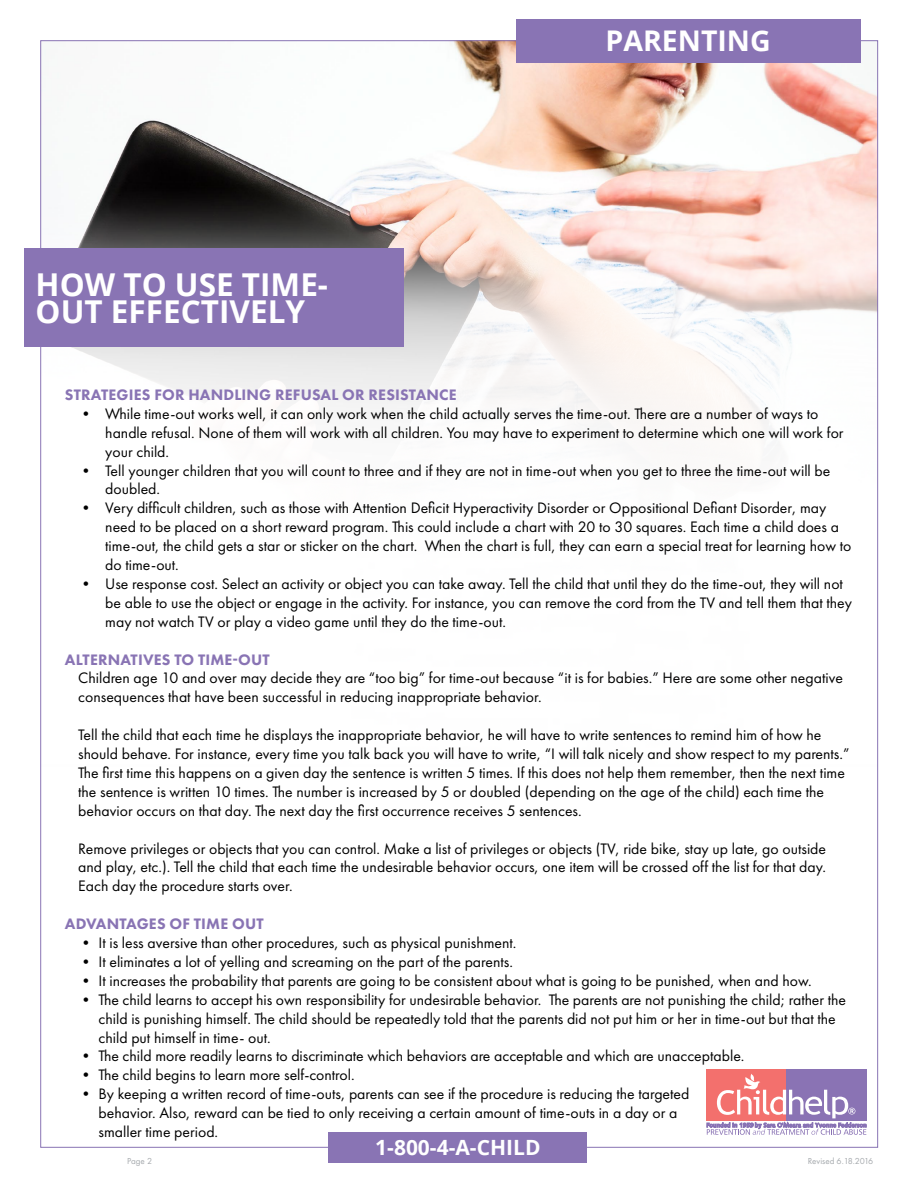
<style>
.page{position:relative;width:918px;height:1188px;background:#fff}
.page>*{position:absolute;margin:0;border:0;box-sizing:border-box;transform-origin:0 0}
.t1{font:700 31.5px/27px "Open Sans";color:#fff}
.t2{font:700 28.5px "Open Sans";color:#fff}
.t3{font:700 21px "Open Sans";color:#fff}
.t4{font:15.75px/18.9px "Futura PT";color:#000}
.t5{font:800 15.75px "Futura PT";letter-spacing:.01em;color:#8974b4}
.t6{font:9px "Futura PT";color:#a5a9ad}
</style>
<div class="page">
<img style="left:44px;top:42px;width:832px;height:389px">
<div style="left:329px;top:1132px;width:258px;height:31px;background:#8974b4"></div>
<div style="left:706px;top:1069px;width:80px;height:52px;background:#f3706d"></div>
<div style="left:786px;top:1069px;width:80px;height:52px;background:#8a73b4"></div>
<svg style="left:707px;top:1074px;width:159px;height:61px"></svg>
<div style="left:25px;top:248px;width:379px;height:99px;background:#8974b4"></div>
<div style="left:516px;top:19px;width:345px;height:44px;background:#8974b4"></div>
<h1 class="t1" style="left:36px;top:270px;width:294px">HOW TO USE TIME-<br>OUT EFFECTIVELY</h1>
<h2 class="t2" style="left:606px;top:21px;width:167px">PARENTING</h2>
<p class="t5" style="left:65px;top:385px;width:393px">STRATEGIES FOR HANDLING REFUSAL OR RESISTANCE</p>
<p class="t4" style="left:105px;top:404px;width:740px;text-indent:-27px">• While time-out works well, it can only work when the child actually serves the time-out. There are a number of ways to handle refusal. None of them will work with all children. You may have to experiment to determine which one will work for your child.</p>
<p class="t4" style="left:105px;top:461px;width:727px;text-indent:-27px">• Tell younger children that you will count to three and if they are not in time-out when you get to three the time-out will be doubled.</p>
<p class="t4" style="left:105px;top:499px;width:748px;text-indent:-27px">• Very difficult children, such as those with Attention Deficit Hyperactivity Disorder or Oppositional Defiant Disorder, may need to be placed on a short reward program. This could include a chart with 20 to 30 squares. Each time a child does a time-out, the child gets a star or sticker on the chart. When the chart is full, they can earn a special treat for learning how to do time-out.</p>
<p class="t4" style="left:105px;top:574px;width:748px;text-indent:-27px">• Use response cost. Select an activity or object you can take away. Tell the child that until they do the time-out, they will not be able to use the object or engage in the activity. For instance, you can remove the cord from the TV and tell them that they may not watch TV or play a video game until they do the time-out.</p>
<p class="t5" style="left:65px;top:649px;width:206px">ALTERNATIVES TO TIME-OUT</p>
<p class="t4" style="left:78px;top:669px;width:766px">Children age 10 and over may decide they are “too big” for time-out because “it is for babies.” Here are some other negative consequences that have been successful in reducing inappropriate behavior.</p>
<p class="t4" style="left:78px;top:725px;width:773px">Tell the child that each time he displays the inappropriate behavior, he will have to write sentences to remind him of how he should behave. For instance, every time you talk back you will have to write, “I will talk nicely and show respect to my parents.” The first time this happens on a given day the sentence is written 5 times. If this does not help them remember, then the next time the sentence is written 10 times. The number is increased by 5 or doubled (depending on the age of the child) each time the behavior occurs on that day. The next day the first occurrence receives 5 sentences.</p>
<p class="t4" style="left:78px;top:839px;width:749px;text-align:justify">Remove privileges or objects that you can control. Make a list of privileges or objects (TV, ride bike, stay up late, go outside and play, etc.). Tell the child that each time the undesirable behavior occurs, one item will be crossed off the list for that day.<br>Each day the procedure starts over.</p>
<p class="t5" style="left:65px;top:914px;width:200px">ADVANTAGES OF TIME OUT</p>
<p class="t4" style="left:78px;top:933px;width:440px">• It is less aversive than other procedures, such as physical punishment.</p>
<p class="t4" style="left:78px;top:952px;width:436px">• It eliminates a lot of yelling and screaming on the part of the parents.</p>
<p class="t4" style="left:78px;top:971px;width:735px">• It increases the probability that parents are going to be consistent about what is going to be punished, when and how.</p>
<p class="t4" style="left:99px;top:990px;width:749px;text-indent:-20px">• The child learns to accept his own responsibility for undesirable behavior. The parents are not punishing the child; rather the child is punishing himself. The child should be repeatedly told that the parents did not put him or her in time-out but that the child put himself in time- out.</p>
<p class="t4" style="left:78px;top:1047px;width:668px">• The child more readily learns to discriminate which behaviors are acceptable and which are unacceptable.</p>
<p class="t4" style="left:78px;top:1066px;width:278px">• The child begins to learn more self-control.</p>
<p class="t4" style="left:99px;top:1084px;width:592px;text-indent:-20px">• By keeping a written record of time-outs, parents can see if the procedure is reducing the targeted behavior. Also, reward can be tied to only receiving a certain amount of time-outs in a day or a smaller time period.</p>
<h3 class="t3" style="left:375px;top:1133px;width:167px">1-800-4-A-CHILD</h3>
<p class="t6" style="left:127px;top:1156px;width:26px">Page 2</p>
<p class="t6" style="left:808px;top:1156px;width:67px">Revised 6.18.2016</p>
</div>
